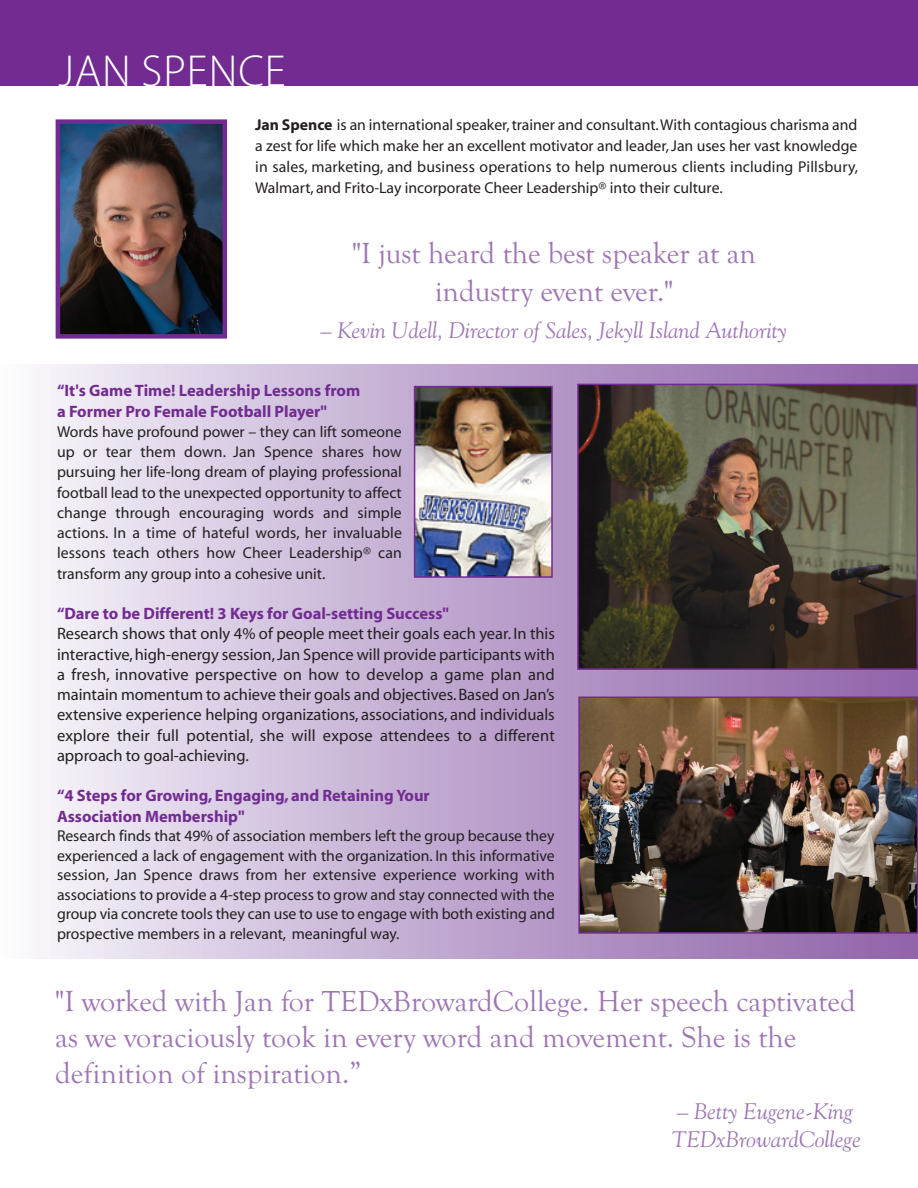
<style>
.page{position:relative;width:918px;height:1188px;background:#fff}
.page>*{position:absolute;margin:0;border:0;box-sizing:border-box;transform-origin:0 0}
.t1{font:300 45px "Myriad Pro";letter-spacing:.02em;color:#fff}
.t2{font:30px/36px "Goudy Old Style T";color:#9d75b3;text-align:center}
.t3{font:italic 22.5px/28.5px "Goudy Old Style BT";color:#9d75b3}
.t4{font:16.5px/20.2px "Myriad";color:#231f20;text-align:justify}
.t5{font:700 16.5px/20.2px "Myriad";color:#722b91}
.t6{font:15.75px/20.2px "Myriad";color:#231f20;text-align:justify}
.s1{font-weight:700}
</style>
<div class="page">
<div style="left:0;top:0;width:918px;height:86px;background:#722b91"></div>
<img style="left:61px;top:124px;width:161px;height:210px">
<div style="left:56px;top:119px;width:171px;height:220px;border:4px solid #722b91"></div>
<div style="left:0;top:364px;width:918px;height:595px;background:linear-gradient(to right,#f6f5fa,#8b5da6)"></div>
<img style="left:580px;top:387px;width:335px;height:280px">
<div style="left:577px;top:384px;width:341px;height:286px;border:2px solid #722b91"></div>
<img style="left:581px;top:700px;width:334px;height:231px">
<div style="left:578px;top:697px;width:340px;height:237px;border:2px solid #722b91"></div>
<img style="left:417px;top:389px;width:133px;height:186px">
<div style="left:414px;top:386px;width:139px;height:192px;border:2px solid #722b91"></div>
<h1 class="t1" style="left:58px;top:44px;width:229px">JAN SPENCE</h1>
<p class="t6" style="left:255px;top:115px;width:604px;line-height:21px"><span class="s1">Jan Spence</span> is an international speaker, trainer and consultant. With contagious charisma and a zest for life which make her an excellent motivator and leader, Jan uses her vast knowledge in sales, marketing, and business operations to help numerous clients including Pillsbury, Walmart, and Frito-Lay incorporate Cheer Leadership® into their culture.</p>
<h2 class="t2" style="left:352px;top:236px;width:405px;line-height:37.5px">"I just heard the best speaker at an industry event ever."</h2>
<h3 class="t3" style="left:321px;top:318px;width:468px">– Kevin Udell, Director of Sales, Jekyll Island Authority</h3>
<p class="t5" style="left:57px;top:382px;width:305px">“It's Game Time! Leadership Lessons from a Former Pro Female Football Player"</p>
<p class="t6" style="left:57px;top:423px;width:346px">Words have profound power – they can lift someone up or tear them down. Jan Spence shares how pursuing her life-long dream of playing professional football lead to the unexpected opportunity to affect change through encouraging words and simple actions. In a time of hateful words, her invaluable lessons teach others how Cheer Leadership® can transform any group into a cohesive unit.</p>
<p class="t5" style="left:57px;top:605px;width:394px">“Dare to be Different! 3 Keys for Goal-setting Success"</p>
<p class="t4" style="left:57px;top:625px;width:500px">Research shows that only 4% of people meet their goals each year. In this interactive, high-energy session, Jan Spence will provide participants with a fresh, innovative perspective on how to develop a game plan and maintain momentum to achieve their goals and objectives. Based on Jan’s extensive experience helping organizations, associations, and individuals explore their full potential, she will expose attendees to a different approach to goal-achieving.</p>
<p class="t5" style="left:57px;top:787px;width:374px">“4 Steps for Growing, Engaging, and Retaining Your<br>Association Membership"</p>
<p class="t6" style="left:57px;top:827px;width:499px;line-height:19.5px">Research finds that 49% of association members left the group because they experienced a lack of engagement with the organization. In this informative session, Jan Spence draws from her extensive experience working with associations to provide a 4-step process to grow and stay connected with the group via concrete tools they can use to use to engage with both existing and prospective members in a relevant, meaningful way.</p>
<h2 class="t2" style="left:55px;top:985px;width:802px;text-align:left">"I worked with Jan for TEDxBrowardCollege. Her speech captivated as we voraciously took in every word and movement. She is the definition of inspiration.”</h2>
<h3 class="t3" style="left:672px;top:1098px;width:191px">– Betty Eugene-King<br>TEDxBrowardCollege</h3>
</div>
